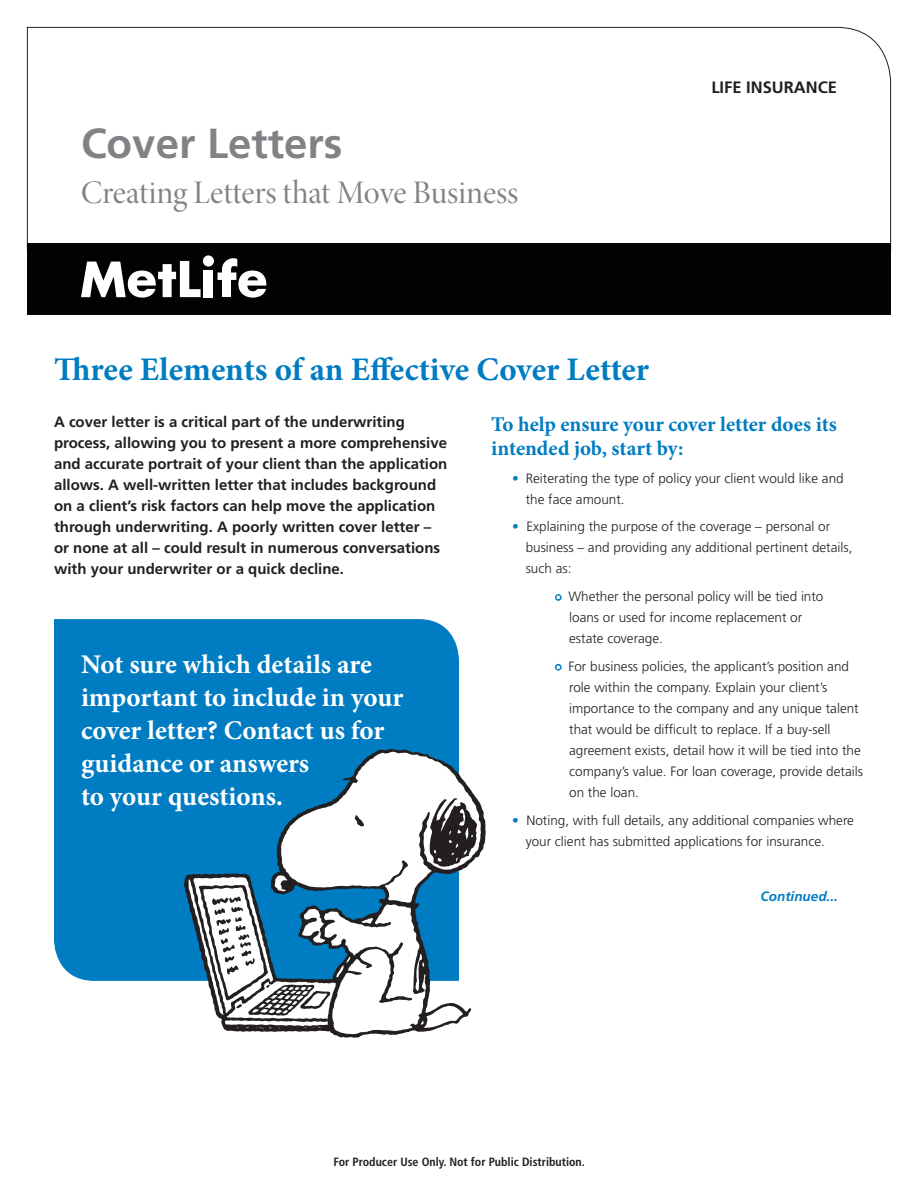
<style>
.page{position:relative;width:918px;height:1188px;background:#fff}
.page>*{position:absolute;margin:0;border:0;box-sizing:border-box;transform-origin:0 0}
.t1{font:700 42px "Frutiger LT Std";color:#808285}
.t2{font:700 33px "Minion Pro";letter-spacing:-.005em;color:#007cc2}
.t3{font:33px "Minion Pro Disp";letter-spacing:-.005em;color:#808285}
.t4{font:700 27px/33px "Minion Pro";color:#fff}
.t5{font:700 21px/24px "Minion Pro";letter-spacing:-.005em;color:#007cc2}
.t6{font:700 16.5px "Frutiger LT Std";color:#231f20}
.t7{font:700 15px/21px "Frutiger LT Std";color:#231f20}
.t8{font:300 13.5px/21px "Frutiger LT Std";color:#231f20}
.t9{font:italic 700 13.5px "Frutiger LT Std";color:#007cc2}
.t10{font:700 condensed 12px "Frutiger LT Std";color:#231f20}
.s1{color:#007cc2}
.s2{font-size:10.5px;color:#fff}
</style>
<div class="page">
<svg style="left:27px;top:27px;width:864px;height:216px"></svg>
<div style="left:27px;top:243px;width:864px;height:72px;background:#010203"></div>
<div style="left:204px;top:270px;width:9px;height:27px;background:#fff"></div>
<svg style="left:218px;top:258px;width:48px;height:40px"></svg>
<div style="left:203px;top:255px;width:11px;height:12px;background:#fff;border-radius:50%"></div>
<svg style="left:81px;top:261px;width:120px;height:37px"></svg>
<div style="left:54px;top:619px;width:405px;height:362px;background:#007cc2"></div>
<div style="left:555px;top:594px;width:7px;height:7px;border:3px solid #0079c2;border-radius:50%"></div>
<div style="left:555px;top:664px;width:7px;height:7px;border:3px solid #0079c2;border-radius:50%"></div>
<svg style="left:184px;top:749px;width:302px;height:289px"></svg>
<svg style="left:188px;top:752px;width:293px;height:282px"></svg>
<p class="t1" style="left:81px;top:118px;width:263px">Cover Letters</p>
<p class="t3" style="left:81px;top:172px;width:439px">Creating Letters that Move Business</p>
<p class="t2" style="left:54px;top:346px;width:597px">Three Elements of an Effective Cover Letter</p>
<p class="t6" style="left:711px;top:78px;width:127px">LIFE INSURANCE</p>
<p class="t7" style="left:54px;top:411px;width:395px">A cover letter is a critical part of the underwriting process, allowing you to present a more comprehensive and accurate portrait of your client than the application allows. A well-written letter that includes background on a client’s risk factors can help move the application through underwriting. A poorly written cover letter – or none at all – could result in numerous conversations with your underwriter or a quick decline.</p>
<p class="t5" style="left:491px;top:412px;width:347px">To help ensure your cover letter does its intended job, start by:</p>
<p class="t8" style="left:526px;top:468px;width:320px;text-indent:-14px"><span class="s1">•</span> Reiterating the type of policy your client would like and the face amount.</p>
<p class="t8" style="left:526px;top:516px;width:328px;text-indent:-14px"><span class="s1">•</span> Explaining the purpose of the coverage – personal or business – and providing any additional pertinent details, such as:</p>
<p class="t8" style="left:569px;top:586px;width:256px;text-indent:-14px"><span class="s2">•</span> Whether the personal policy will be tied into loans or used for income replacement or estate coverage.</p>
<p class="t8" style="left:569px;top:656px;width:295px;text-indent:-14px"><span class="s2">•</span> For business policies, the applicant’s position and role within the company. Explain your client’s importance to the company and any unique talent that would be difficult to replace. If a buy-sell agreement exists, detail how it will be tied into the company’s value. For loan coverage, provide details on the loan.</p>
<p class="t8" style="left:526px;top:810px;width:330px;text-indent:-14px"><span class="s1">•</span> Noting, with full details, any additional companies where your client has submitted applications for insurance.</p>
<p class="t4" style="left:81px;top:647px;width:324px">Not sure which details are important to include in your cover letter? Contact us for guidance or answers<br>to your questions.</p>
<p class="t10" style="left:333px;top:1154px;width:253px">For Producer Use Only. Not for Public Distribution.</p>
<p class="t9" style="left:761px;top:889px;width:79px">Continued...</p>
</div>
